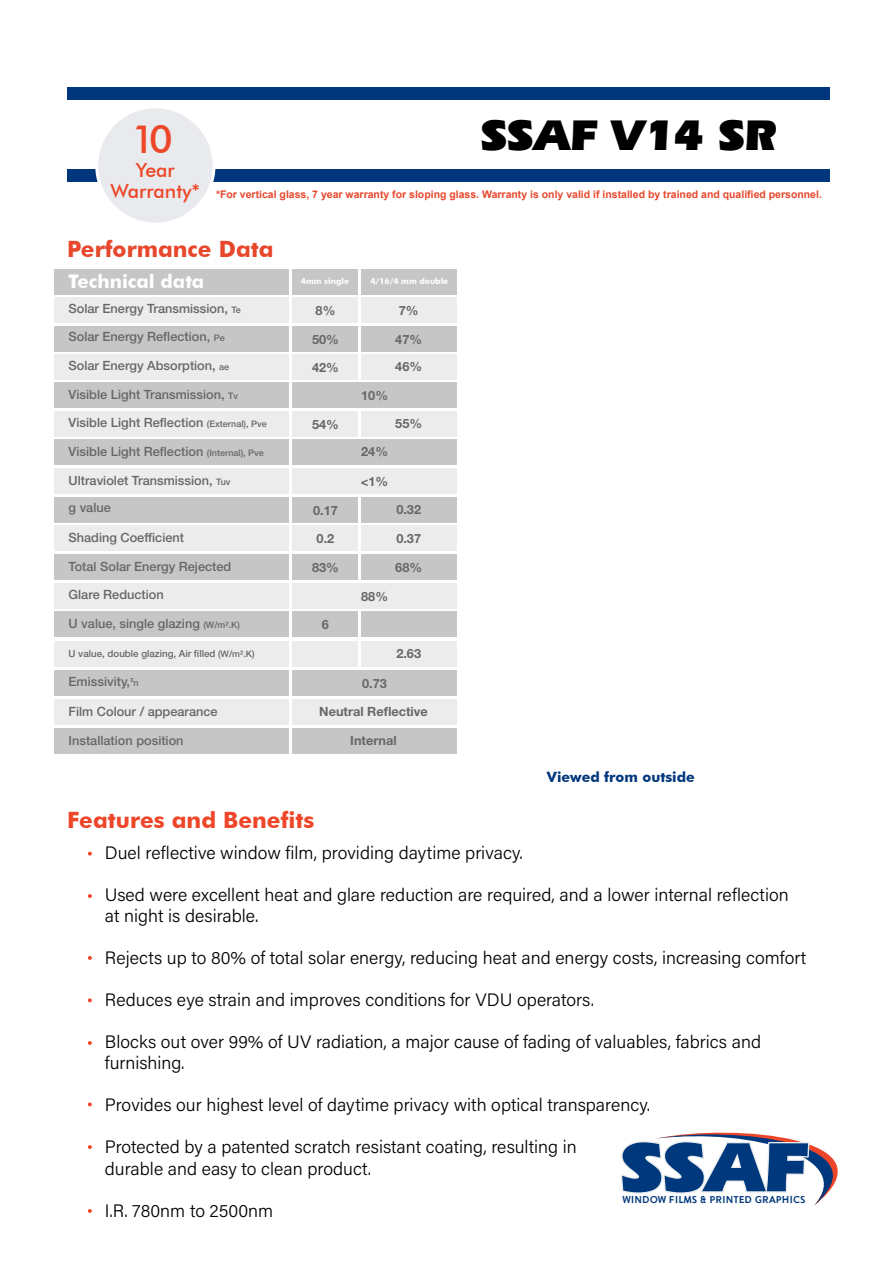
<style>
.page{position:relative;width:893px;height:1263px;background:#fff}
.page>*{position:absolute;margin:0;border:0;box-sizing:border-box;transform-origin:0 0}
.t1{font:900 45px "Eras IT Cby BT";color:#000}
.t2{font:500 39px "Futura BT";color:#ee4628}
.t3{font:700 22.5px "Futura BT";color:#ee4628}
.t4{font:700 22.5px "Futura BT";color:#e8472c}
.t5{font:500 19.5px/21px "Futura BT";color:#ee4628;text-align:center}
.t6{font:700 18.75px "Futura BT";color:#fff}
.t7{font:18px/21px "Acumin Variable Concept";color:#000}
.t8{font:700 14.25px "Futura BT";color:#00377c}
.t9{font:500 12.75px "Helvetica Neue LT Std";color:#666766}
.t10{font:700 12.75px/27.3px "Helvetica Neue LT Std";color:#666766}
.t11{font:700 10.5px "Arial";color:#e8472c}
.t12{font:700 10.35px "Aron Grotesque";color:#00387d}
.t13{font:500 9.75px "Helvetica Neue LT Std";color:#666766}
.t14{font:700 8.25px "Futura BT";color:#fff}
.s1{font-size:9px}
</style>
<div class="page">
<div style="left:67px;top:87px;width:762px;height:13px;background:#00377c"></div>
<div style="left:67px;top:169px;width:762px;height:13px;background:#00377c"></div>
<div style="left:97px;top:107px;width:117px;height:117px;background:#e8eaed;border-radius:50%"></div>
<div style="left:95px;top:105px;width:121px;height:121px;border:3px solid #fff;border-radius:50%"></div>
<svg style="left:88px;top:852px;width:4px;height:3px"></svg>
<svg style="left:88px;top:894px;width:4px;height:4px"></svg>
<svg style="left:88px;top:956px;width:4px;height:4px"></svg>
<svg style="left:88px;top:1041px;width:4px;height:4px"></svg>
<svg style="left:88px;top:1145px;width:4px;height:4px"></svg>
<svg style="left:88px;top:1209px;width:4px;height:4px"></svg>
<svg style="left:88px;top:998px;width:4px;height:4px"></svg>
<svg style="left:88px;top:1102px;width:4px;height:4px"></svg>
<svg style="left:621px;top:1132px;width:217px;height:73px"></svg>
<div style="left:54px;top:468px;width:402px;height:26px;background:#ececec"></div>
<div style="left:54px;top:269px;width:402px;height:26px;background:#c6c6c6"></div>
<div style="left:54px;top:382px;width:402px;height:26px;background:#c6c6c6"></div>
<div style="left:54px;top:439px;width:402px;height:26px;background:#c6c6c6"></div>
<div style="left:54px;top:497px;width:402px;height:26px;background:#c6c6c6"></div>
<div style="left:54px;top:554px;width:402px;height:26px;background:#c6c6c6"></div>
<div style="left:54px;top:611px;width:402px;height:26px;background:#c6c6c6"></div>
<div style="left:54px;top:670px;width:402px;height:26px;background:#c6c6c6"></div>
<div style="left:54px;top:728px;width:402px;height:26px;background:#c6c6c6"></div>
<div style="left:54px;top:297px;width:402px;height:26px;background:#ececec"></div>
<div style="left:54px;top:326px;width:402px;height:26px;background:#c6c6c6"></div>
<div style="left:54px;top:354px;width:402px;height:26px;background:#ececec"></div>
<div style="left:54px;top:411px;width:402px;height:25px;background:#ececec"></div>
<div style="left:54px;top:525px;width:402px;height:26px;background:#ececec"></div>
<div style="left:54px;top:583px;width:402px;height:26px;background:#ececec"></div>
<div style="left:54px;top:641px;width:402px;height:26px;background:#ececec"></div>
<div style="left:54px;top:699px;width:402px;height:26px;background:#ececec"></div>
<hr style="left:289px;top:266px;width:3px;height:490px;background:#fff">
<hr style="left:358px;top:266px;width:3px;height:31px;background:#fff">
<hr style="left:358px;top:610px;width:3px;height:58px;background:#fff">
<hr style="left:358px;top:296px;width:3px;height:85px;background:#fff">
<hr style="left:358px;top:409px;width:3px;height:29px;background:#fff">
<hr style="left:358px;top:495px;width:3px;height:86px;background:#fff">
<h2 class="t2" style="left:132px;top:115px;width:43px">10</h2>
<h1 class="t1" style="left:481px;top:107px;width:297px">SSAF V14 SR</h1>
<p class="t11" style="left:216px;top:187px;width:607px">*For vertical glass, 7 year warranty for sloping glass. Warranty is only valid if installed by trained and qualified personnel.</p>
<p class="t5" style="left:111px;top:160px;width:91px">Year<br>Warranty*</p>
<p class="t4" style="left:67px;top:236px;width:208px">Performance Data</p>
<p class="t6" style="left:69px;top:270px;width:137px">Technical data</p>
<p class="t14" style="left:301px;top:276px;width:50px">4mm single</p>
<p class="t14" style="left:370px;top:276px;width:79px">4/16/4 mm double</p>
<p class="t9" style="left:69px;top:301px;width:174px">Solar Energy Transmission, <span class="s1">Te</span></p>
<p class="t9" style="left:69px;top:329px;width:158px">Solar Energy Reflection, <span class="s1">Pe</span></p>
<p class="t9" style="left:69px;top:357px;width:162px">Solar Energy Absorption, <span class="s1">ae</span></p>
<p class="t9" style="left:69px;top:387px;width:171px">Visible Light Transmission, <span class="s1">Tv</span></p>
<p class="t9" style="left:69px;top:415px;width:200px">Visible Light Reflection <span class="s1">(External), Pve</span></p>
<p class="t9" style="left:69px;top:444px;width:197px">Visible Light Reflection <span class="s1">(Internal), Pve</span></p>
<p class="t9" style="left:69px;top:472px;width:163px">Ultraviolet Transmission, <span class="s1">Tuv</span></p>
<p class="t10" style="left:399px;top:296px;width:21px">7%</p>
<p class="t10" style="left:395px;top:325px;width:28px">47%<br>46%</p>
<p class="t10" style="left:316px;top:297px;width:21px">8%</p>
<p class="t10" style="left:312px;top:326px;width:28px">50%<br>42%</p>
<p class="t10" style="left:361px;top:382px;width:28px">10%</p>
<p class="t10" style="left:395px;top:410px;width:28px">55%</p>
<p class="t10" style="left:312px;top:410px;width:28px">54%</p>
<p class="t10" style="left:361px;top:438px;width:28px">24%</p>
<p class="t10" style="left:361px;top:467px;width:29px">&lt;1%</p>
<p class="t9" style="left:69px;top:500px;width:44px">g value</p>
<p class="t9" style="left:69px;top:530px;width:117px">Shading Coefficient</p>
<p class="t10" style="left:313px;top:496px;width:26px">0.17</p>
<p class="t10" style="left:317px;top:525px;width:19px">0.2</p>
<p class="t10" style="left:396px;top:496px;width:26px">0.32</p>
<p class="t10" style="left:396px;top:524px;width:26px">0.37</p>
<p class="t9" style="left:69px;top:559px;width:164px">Total Solar Energy Rejected</p>
<p class="t9" style="left:69px;top:587px;width:97px">Glare Reduction</p>
<p class="t10" style="left:312px;top:554px;width:28px">83%</p>
<p class="t10" style="left:361px;top:582px;width:28px">88%</p>
<p class="t10" style="left:395px;top:553px;width:28px">68%</p>
<p class="t9" style="left:69px;top:616px;width:173px">U value, single glazing <span class="s1">(W/m².K)</span></p>
<p class="t10" style="left:322px;top:611px;width:9px">6</p>
<p class="t13" style="left:69px;top:648px;width:187px">U value, double glazing, Air filled <span class="s1">(W/m².K)</span></p>
<p class="t9" style="left:69px;top:674px;width:72px">Emissivity, <span class="s1">n</span></p>
<p class="t10" style="left:362px;top:669px;width:26px">0.73</p>
<p class="t10" style="left:396px;top:640px;width:26px">2.63</p>
<p class="t9" style="left:69px;top:704px;width:151px">Film Colour / appearance</p>
<p class="t10" style="left:319px;top:697px;width:110px">Neutral Reflective</p>
<p class="t10" style="left:350px;top:726px;width:48px">Internal</p>
<p class="t9" style="left:69px;top:733px;width:117px">Installation position</p>
<p class="t3" style="left:67px;top:806px;width:249px">Features and Benefits</p>
<p class="t8" style="left:547px;top:768px;width:149px">Viewed from outside</p>
<p class="t7" style="left:105px;top:842px;width:419px">Duel reflective window film, providing daytime privacy.</p>
<p class="t7" style="left:105px;top:884px;width:685px">Used were excellent heat and glare reduction are required, and a lower internal reflection at night is desirable.</p>
<p class="t7" style="left:105px;top:947px;width:703px">Rejects up to 80% of total solar energy, reducing heat and energy costs, increasing comfort</p>
<p class="t7" style="left:105px;top:989px;width:491px">Reduces eye strain and improves conditions for VDU operators.</p>
<p class="t7" style="left:105px;top:1031px;width:658px">Blocks out over 99% of UV radiation, a major cause of fading of valuables, fabrics and furnishing.</p>
<p class="t7" style="left:105px;top:1094px;width:547px">Provides our highest level of daytime privacy with optical transparency.</p>
<p class="t7" style="left:105px;top:1136px;width:473px">Protected by a patented scratch resistant coating, resulting in durable and easy to clean product.</p>
<p class="t7" style="left:105px;top:1199px;width:170px">I.R. 780nm to 2500nm</p>
<p class="t12" style="left:622px;top:1193px;width:185px">WINDOW FILMS &amp; PRINTED GRAPHICS</p>
</div>
